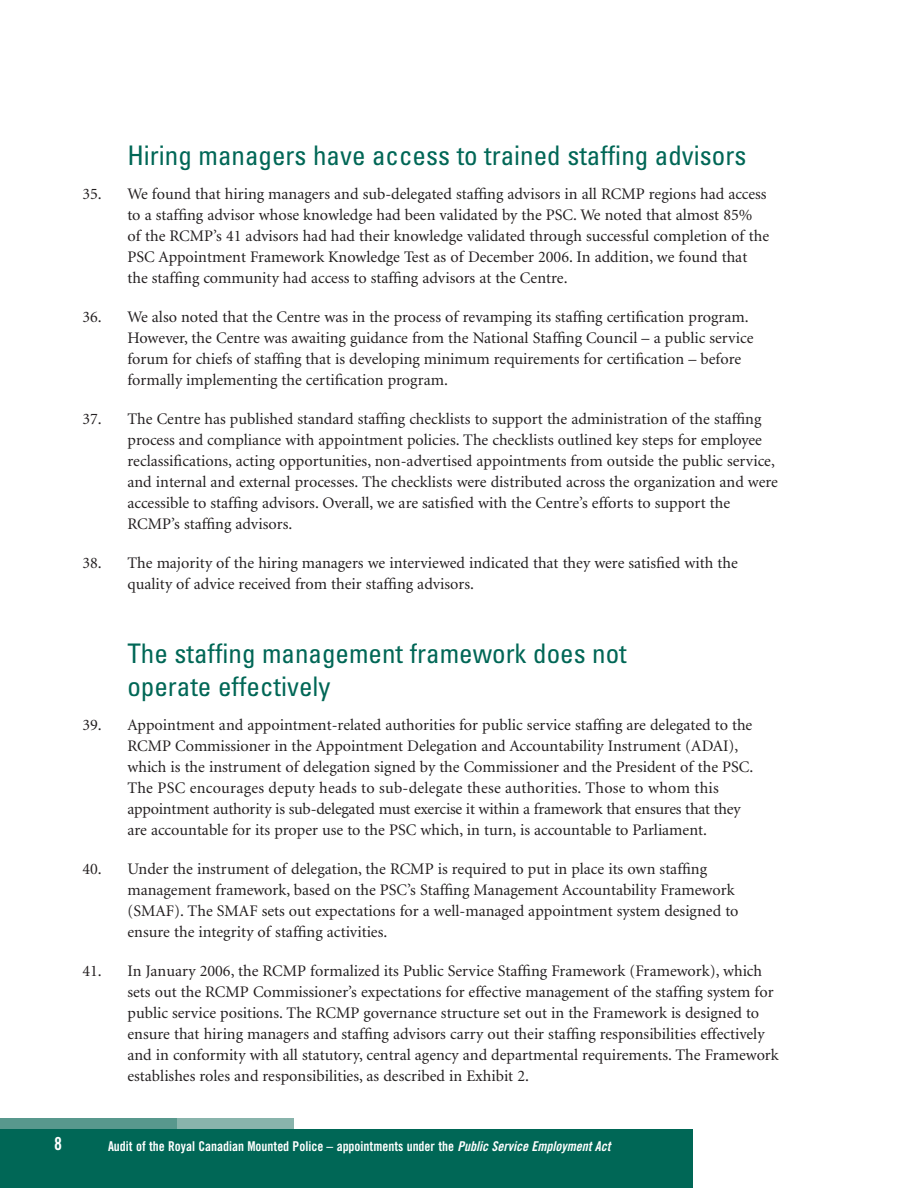
<style>
.page{position:relative;width:918px;height:1188px;background:#fff}
.page>*{position:absolute;margin:0;border:0;box-sizing:border-box;transform-origin:0 0}
.t1{font:condensed 27px/33px "Univers";color:#006756}
.t2{font:18px "Trade Gothic Bold Cond Twenty";color:#fff}
.t3{font:16.2px/21px "Minion";color:#231f20}
.t4{font:13.5px "Trade Gothic Bold Cond Twenty";color:#fff}
.s1{font-style:italic}
</style>
<div class="page">
<div style="left:0;top:1118px;width:293px;height:12px;background:#89b4ac"></div>
<div style="left:0;top:1118px;width:176px;height:12px;background:#58988d"></div>
<div style="left:0;top:1130px;width:693px;height:58px;background:#006756"></div>
<h1 class="t1" style="left:128px;top:141px;width:620px">Hiring managers have access to trained staffing advisors</h1>
<p class="t3" style="left:128px;top:185px;width:643px;text-indent:-45px">35. We found that hiring managers and sub-delegated staffing advisors in all RCMP regions had access to a staffing advisor whose knowledge had been validated by the PSC. We noted that almost 85% of the RCMP’s 41 advisors had had their knowledge validated through successful completion of the PSC Appointment Framework Knowledge Test as of December 2006. In addition, we found that the staffing community had access to staffing advisors at the Centre.</p>
<p class="t3" style="left:128px;top:308px;width:627px;text-indent:-45px">36. We also noted that the Centre was in the process of revamping its staffing certification program.<br>However, the Centre was awaiting guidance from the National Staffing Council – a public service forum for chiefs of staffing that is developing minimum requirements for certification – before formally implementing the certification program.</p>
<p class="t3" style="left:128px;top:410px;width:652px;text-indent:-45px">37. The Centre has published standard staffing checklists to support the administration of the staffing process and compliance with appointment policies. The checklists outlined key steps for employee reclassifications, acting opportunities, non-advertised appointments from outside the public service, and internal and external processes. The checklists were distributed across the organization and were accessible to staffing advisors. Overall, we are satisfied with the Centre’s efforts to support the RCMP’s staffing advisors.</p>
<p class="t3" style="left:128px;top:554px;width:612px;text-indent:-45px">38. The majority of the hiring managers we interviewed indicated that they were satisfied with the quality of advice received from their staffing advisors.</p>
<h1 class="t1" style="left:128px;top:639px;width:501px">The staffing management framework does not operate effectively</h1>
<p class="t3" style="left:128px;top:716px;width:627px;text-indent:-45px">39. Appointment and appointment-related authorities for public service staffing are delegated to the RCMP Commissioner in the Appointment Delegation and Accountability Instrument (ADAI), which is the instrument of delegation signed by the Commissioner and the President of the PSC.<br>The PSC encourages deputy heads to sub-delegate these authorities. Those to whom this appointment authority is sub-delegated must exercise it within a framework that ensures that they are accountable for its proper use to the PSC which, in turn, is accountable to Parliament.</p>
<p class="t3" style="left:128px;top:860px;width:613px;text-indent:-45px">40. Under the instrument of delegation, the RCMP is required to put in place its own staffing management framework, based on the PSC’s Staffing Management Accountability Framework (SMAF). The SMAF sets out expectations for a well-managed appointment system designed to ensure the integrity of staffing activities.</p>
<p class="t3" style="left:128px;top:962px;width:653px;text-indent:-45px">41. In January 2006, the RCMP formalized its Public Service Staffing Framework (Framework), which sets out the RCMP Commissioner’s expectations for effective management of the staffing system for public service positions. The RCMP governance structure set out in the Framework is designed to ensure that hiring managers and staffing advisors carry out their staffing responsibilities effectively and in conformity with all statutory, central agency and departmental requirements. The Framework establishes roles and responsibilities, as described in Exhibit 2.</p>
<p class="t2" style="left:54px;top:1137px;width:9px">8</p>
<p class="t4" style="left:108px;top:1142px;width:507px">Audit of the Royal Canadian Mounted Police – appointments under the <span class="s1">Public Service EmploymentAct</span></p>
</div>
